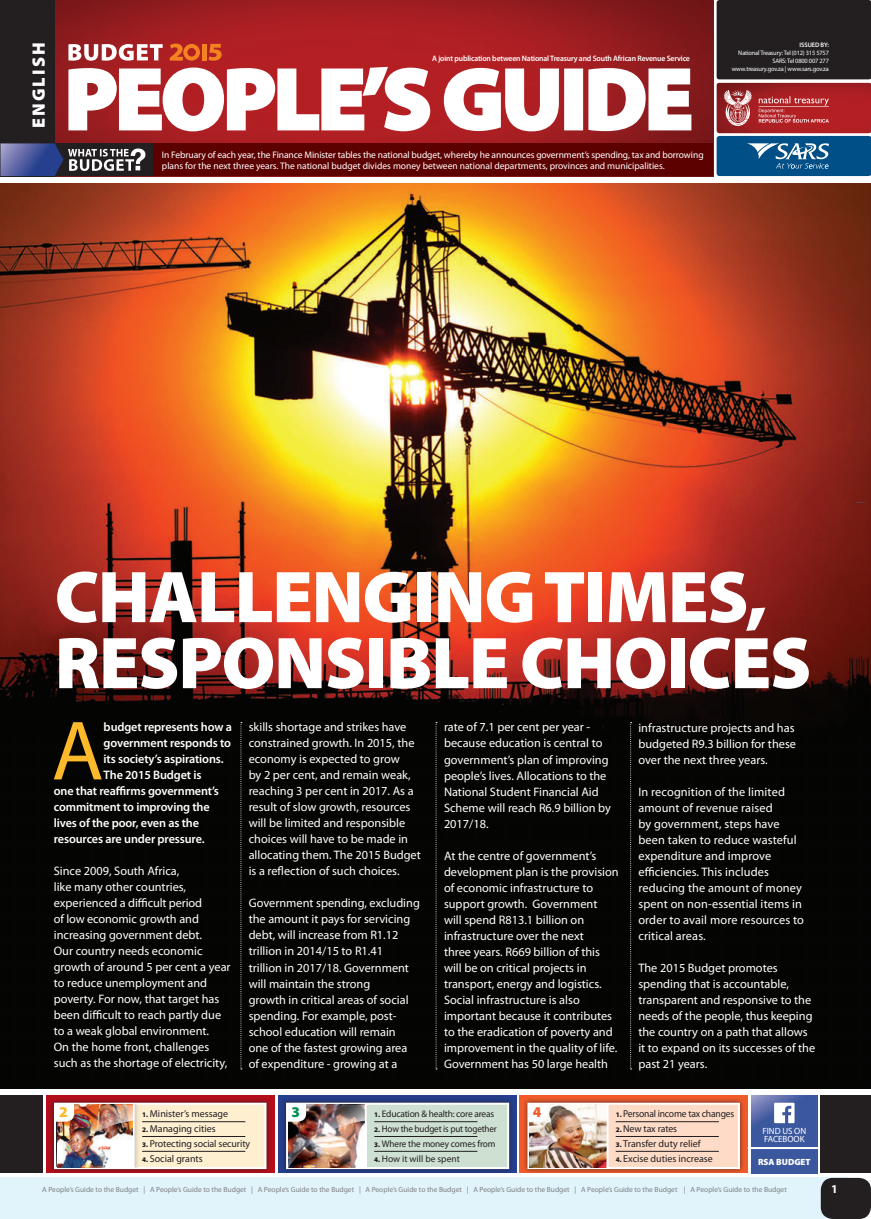
<style>
.page{position:relative;width:871px;height:1219px;background:#fff}
.page>*{position:absolute;margin:0;border:0;box-sizing:border-box;transform-origin:0 0}
.t1{font:84.9px "Myriad Pro";color:#fdb92c}
.t2{font:900 74px/66px "Myriad Pro";letter-spacing:-.02em;color:#fff}
.t3{font:900 18px "Myriad Pro";letter-spacing:.12em;color:#fff}
.t4{font:900 15px "Myriad Pro";color:#fdb92c}
.t5{font:900 15px "Myriad Pro";color:#019054}
.t6{font:900 15px "Myriad Pro";color:#f15b2a}
.t7{font:12.3px/16px "Myriad Pro";color:#fff}
.t8{font:600 12.3px "Myriad Pro";letter-spacing:-.01em;color:#fff}
.t9{font:700 12px "Myriad Pro";color:#fff}
.t10{font:10px "Myriad Pro";letter-spacing:-.005em;color:#231f20}
.t11{font:10px "Myriad Pro";letter-spacing:-.005em;color:#231f20;scale:.96 1}
.t12{font:9.5px/11px "Myriad Pro";letter-spacing:-.005em;color:#fff}
.t13{font:9.5px "Myriad Pro";letter-spacing:-.02em;color:#231f20}
.t14{font:9.5px "Myriad Pro";letter-spacing:-.02em;color:#231f20;scale:.96 1}
.t15{font:9.5px "Myriad Pro";color:#231f20}
.t16{font:9px/8px "Myriad Pro";color:#fff}
.t17{font:900 9px "Myriad Pro";color:#fff}
.t18{font:600 7.8px "Myriad Pro";letter-spacing:-.02em;color:#fff}
.t19{font:7.5px "Myriad Pro";color:#7e8083}
.t20{font:6.5px/8px "Myriad Pro";letter-spacing:-.025em;color:#fff;text-align:right}
.t21{font:600 6.5px "Myriad Pro";letter-spacing:-.005em;color:#fff}
.s1{font-weight:900;font-size:7px}
</style>
<div class="page">
<img style="left:0;top:184px;width:870px;height:905px">
<div style="left:0;top:1178px;width:847px;height:41px;background:#e1f4fc"></div>
<div style="left:820px;top:1178px;width:50px;height:41px;background:#231f20;border-radius:12px"></div>
<div style="left:46px;top:1096px;width:228px;height:77px;background:#b50e1a"></div>
<div style="left:0;top:1096px;width:43px;height:77px;background:#231f20"></div>
<div style="left:278px;top:1096px;width:238px;height:77px;background:#253f8e"></div>
<div style="left:519px;top:1096px;width:228px;height:77px;background:#f15b2a"></div>
<svg style="left:751px;top:1096px;width:65px;height:77px;background:#425ca1"></svg>
<div style="left:820px;top:1096px;width:50px;height:77px;background:#231f20"></div>
<div style="left:716px;top:0;width:154px;height:80px;background:#231f20;border-radius:3px"></div>
<img style="left:55px;top:0;width:658px;height:143px">
<img style="left:716px;top:83px;width:154px;height:50px">
<div style="left:716px;top:136px;width:154px;height:40px;background:#004f87;border-radius:3px"></div>
<svg style="left:67px;top:65px;width:625px;height:68px"></svg>
<svg style="left:747px;top:143px;width:81px;height:26px"></svg>
<div style="left:0;top:0;width:55px;height:176px;background:#231f20"></div>
<div style="left:0;top:143px;width:713px;height:33px;background:#5d0000"></div>
<div style="left:0;top:143px;width:153px;height:33px;background:#231f20"></div>
<svg style="left:0;top:143px;width:145px;height:33px"></svg>
<div style="left:48px;top:1097px;width:224px;height:78px;background:#231f20;opacity:.75"></div>
<img style="left:53px;top:1102px;width:214px;height:68px">
<div style="left:280px;top:1097px;width:234px;height:78px;background:#231f20;opacity:.75"></div>
<img style="left:285px;top:1102px;width:225px;height:68px">
<div style="left:522px;top:1097px;width:223px;height:78px;background:#231f20;opacity:.75"></div>
<img style="left:526px;top:1102px;width:214px;height:68px">
<hr style="left:374px;top:1151px;width:103px;height:1px;background:#231f20">
<hr style="left:142px;top:1151px;width:103px;height:1px;background:#231f20">
<hr style="left:615px;top:1151px;width:103px;height:1px;background:#231f20">
<hr style="left:606px;top:1104px;width:2px;height:64px;background:#fff">
<hr style="left:365px;top:1104px;width:2px;height:64px;background:#fff">
<hr style="left:133px;top:1104px;width:2px;height:64px;background:#fff">
<svg style="left:855px;top:502px;width:12px;height:1px"></svg>
<svg style="left:630px;top:722px;width:1px;height:347px"></svg>
<svg style="left:435px;top:722px;width:2px;height:347px"></svg>
<svg style="left:240px;top:722px;width:2px;height:347px"></svg>
<hr style="left:374px;top:1136px;width:103px;height:1px;background:#231f20">
<hr style="left:142px;top:1136px;width:103px;height:1px;background:#231f20">
<hr style="left:615px;top:1136px;width:103px;height:1px;background:#231f20">
<hr style="left:615px;top:1121px;width:103px;height:1px;background:#231f20">
<hr style="left:142px;top:1121px;width:103px;height:1px;background:#231f20">
<svg style="left:68px;top:44px;width:95px;height:17px"></svg>
<svg style="left:170px;top:44px;width:30px;height:17px"></svg>
<div style="left:202px;top:44px;width:5px;height:17px;background:#f48221"></div>
<svg style="left:208px;top:44px;width:13px;height:17px"></svg>
<svg style="left:758px;top:96px;width:70px;height:27px;background:#bf484b"></svg>
<svg style="left:723px;top:90px;width:28px;height:36px"></svg>
<svg style="left:773px;top:1102px;width:21px;height:21px"></svg>
<hr style="left:747px;top:1147px;width:70px;height:2px;background:#fff">
<h3 class="t3" style="left:29px;top:128px;width:87px;rotate:-90deg">ENGLISH</h3>
<p class="t21" style="left:799px;top:41px;width:31px">Issued by:</p>
<p class="t20" style="left:731px;top:49px;width:99px">National Treasury: Tel (012) 315 5757<br>SARS: Tel 0800 007 277 www.treasury.gov.za | www.sars.gov.za</p>
<p class="t18" style="left:432px;top:54px;width:259px">A joint publication between National Treasury and South African Revenue Service</p>
<p class="t12" style="left:162px;top:149px;width:543px">In February of each year, the Finance Minister tables the national budget, whereby he announces government’s spending, tax and borrowing plans for the next three years. The national budget divides money between national departments, provinces and municipalities.</p>
<h2 class="t2" style="left:55px;top:565px;width:714px;text-indent:488px">TIMES,<br>RESPONSIBLE CHOICES</h2>
<h1 class="t1" style="left:52px;top:699px;width:53px">A</h1>
<p class="t8" style="left:104px;top:719px;width:130px">budget represents how a</p>
<h2 class="t2" style="left:55px;top:565px;width:185px">CHALLENGING</h2>
<p class="t7" style="left:444px;top:719px;width:168px">rate of 7.1 per cent per year - because education is central to government’s plan of improving people’s lives. Allocations to the<br>National Student Financial Aid<br>Scheme will reach R6.9 billion by<br>2017/18.</p>
<p class="t7" style="left:444px;top:847px;width:176px">At the centre of government’s development plan is the provision of economic infrastructure to support growth. Government<br>will spend R813.1 billion on infrastructure over the next<br>three years. R669 billion of this will be on critical projects in transport, energy and logistics.<br>Social infrastructure is also important because it contributes to the eradication of poverty and improvement in the quality of life.<br>Government has 50 large health</p>
<p class="t7" style="left:638px;top:719px;width:159px;text-align:justify">infrastructure projects and has budgeted R9.3 billion for these over the next three years.</p>
<p class="t7" style="left:638px;top:783px;width:167px">In recognition of the limited amount of revenue raised<br>by government, steps have been taken to reduce wasteful expenditure and improve efficiencies. This includes reducing the amount of money spent on non-essential items in order to avail more resources to critical areas.</p>
<p class="t7" style="left:638px;top:959px;width:178px">The 2015 Budget promotes spending that is accountable, transparent and responsive to the needs of the people, thus keeping the country on a path that allows it to expand on its successes of the past 21 years.</p>
<p class="t7" style="left:248px;top:719px;width:174px">skills shortage and strikes have constrained growth. In 2015, the economy is expected to grow<br>by 2 per cent, and remain weak, reaching 3 per cent in 2017. As a result of slow growth, resources will be limited and responsible choices will have to be made in allocating them. The 2015 Budget is a reflection of such choices.</p>
<p class="t7" style="left:248px;top:895px;width:173px">Government spending, excluding the amount it pays for servicing debt, will increase from R1.12 trillion in 2014/15 to R1.41<br>trillion in 2017/18. Government will maintain the strong<br>growth in critical areas of social spending. For example, post&shy;school education will remain<br>one of the fastest growing area of expenditure - growing at a</p>
<p class="t8" style="left:104px;top:735px;width:129px">government responds to</p>
<p class="t8" style="left:104px;top:751px;width:121px">its society’s aspirations.</p>
<p class="t8" style="left:104px;top:767px;width:99px">The 2015 Budget is</p>
<p class="t8" style="left:54px;top:783px;width:167px">one that reaffirms government’s</p>
<p class="t8" style="left:54px;top:799px;width:157px">commitment to improving the</p>
<p class="t8" style="left:54px;top:815px;width:147px">lives of the poor, even as the</p>
<p class="t8" style="left:54px;top:831px;width:152px">resources are under pressure.</p>
<p class="t7" style="left:54px;top:863px;width:178px">Since 2009, South Africa,<br>like many other countries, experienced a difficult period<br>of low economic growth and increasing government debt.<br>Our country needs economic growth of around 5 per cent a year to reduce unemployment and poverty. For now, that target has been difficult to reach partly due to a weak global environment.<br>On the home front, challenges such as the shortage of electricity,</p>
<p class="t4" style="left:59px;top:1103px;width:10px">2</p>
<p class="t13" style="left:374px;top:1108px;width:121px"><span class="s1">1.</span> Education &amp; health: core areas</p>
<p class="t14" style="left:374px;top:1123px;width:129px"><span class="s1">2.</span> How the budget is put together</p>
<p class="t13" style="left:374px;top:1138px;width:123px"><span class="s1">3.</span> Where the money comes from</p>
<p class="t15" style="left:374px;top:1153px;width:87px"><span class="s1">4.</span> How it will be spent</p>
<p class="t5" style="left:291px;top:1103px;width:10px">3</p>
<p class="t11" style="left:615px;top:1107px;width:125px"><span class="s1">1.</span> Personal income tax changes</p>
<p class="t10" style="left:615px;top:1122px;width:63px"><span class="s1">2.</span> New tax rates</p>
<p class="t10" style="left:615px;top:1137px;width:87px"><span class="s1">3.</span> Transfer duty relief</p>
<p class="t10" style="left:615px;top:1152px;width:99px"><span class="s1">4.</span> Excise duties increase</p>
<p class="t6" style="left:532px;top:1103px;width:10px">4</p>
<p class="t10" style="left:142px;top:1107px;width:87px"><span class="s1">1.</span> Minister’s message</p>
<p class="t10" style="left:142px;top:1122px;width:75px"><span class="s1">2.</span> Managing cities</p>
<p class="t10" style="left:142px;top:1137px;width:109px"><span class="s1">3.</span> Protecting social security</p>
<p class="t10" style="left:142px;top:1152px;width:62px"><span class="s1">4.</span> Social grants</p>
<p class="t16" style="left:762px;top:1127px;width:39px">Find us on<br>Faceboo</p>
<p class="t16" style="left:799px;top:1135px;width:6px">k</p>
<p class="t17" style="left:757px;top:1156px;width:54px">RSA BUDGET</p>
<p class="t19" style="left:42px;top:1185px;width:746px">A People’s Guide to the Budget | A People’s Guide to the Budget | A People’s Guide to the Budget | A People’s Guide to the Budget | A People’s Guide to the Budget | A People’s Guide to the Budget | A People’s Guide to the Budget</p>
<p class="t9" style="left:830px;top:1182px;width:8px">1</p>
</div>
